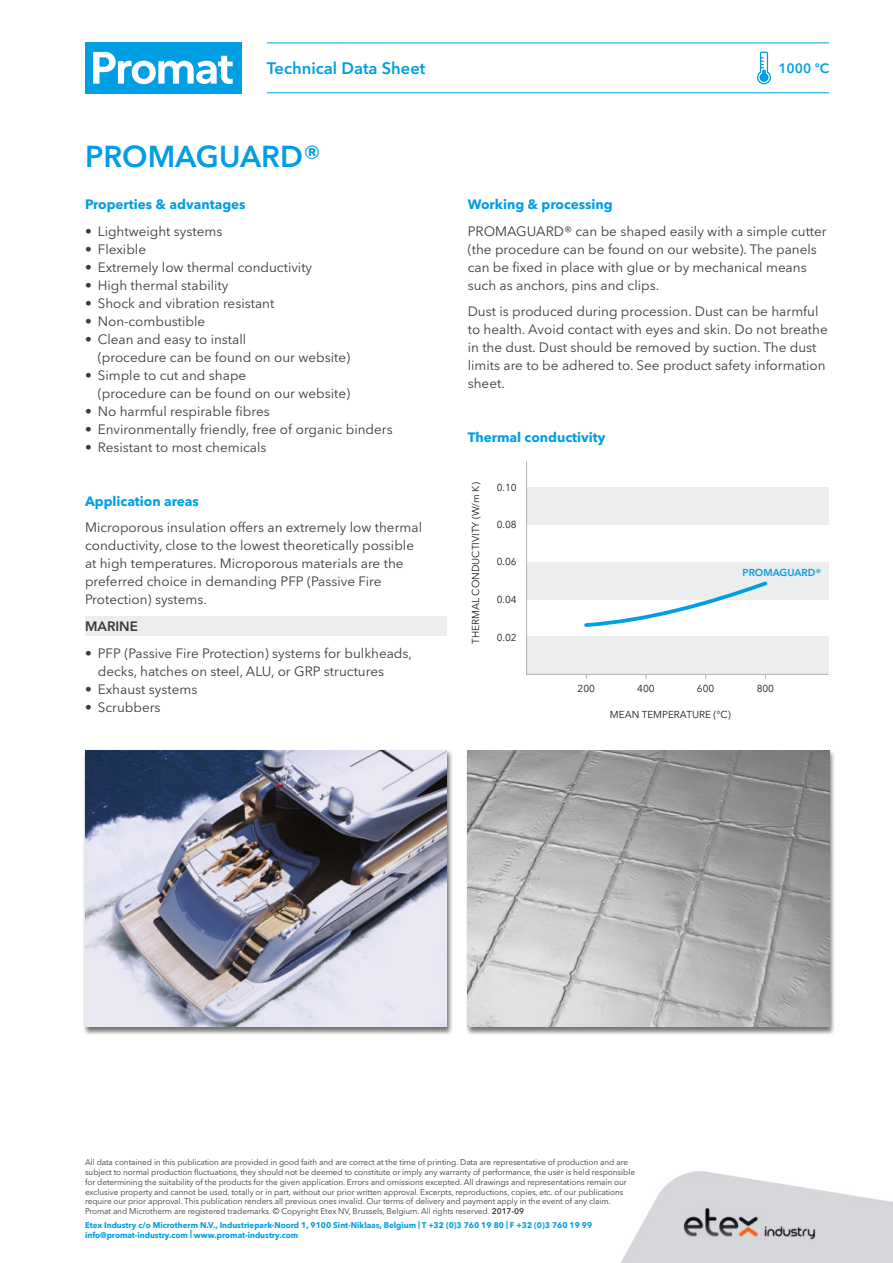
<style>
.page{position:relative;width:893px;height:1263px;background:#fff}
.page>*{position:absolute;margin:0;border:0;box-sizing:border-box;transform-origin:0 0}
.t1{font:600 30px "Avenir Next W1 G";color:#009ee3}
.t2{font:600 16.5px "Avenir Next W1 G";color:#009ee3}
.TEXT{font:13.5px/18px "Avenir Next W1 G";color:#3b3b3a}
.t3{font:700 13.5px "Avenir Next W1 G";color:#009ee3}
.t4{font:600 13.5px "Avenir Next W1 G";color:#3b3b3a}
.t5{font:600 13.5px "Avenir Next W1 G";color:#009ee3}
.t6{font:10.05px "Avenir Next W1 G";color:#1a1a18}
.t7{font:600 10.05px "Avenir Next W1 G";color:#009ee3}
.INFO_BACK{font:8.25px/9.8px "Avenir Next W1 G";letter-spacing:-.01em;color:#3b3b3a}
.t8{font:700 8.25px/9.8px "Avenir Next W1 G";color:#009ee3}
.s1{font-weight:600}
</style>
<div class="page">
<div style="left:85px;top:616px;width:361px;height:19px;background:#eceded"></div>
<svg style="left:526px;top:460px;width:303px;height:215px"></svg>
<svg style="left:582px;top:579px;width:188px;height:50px"></svg>
<svg style="left:757px;top:52px;width:14px;height:32px"></svg>
<div style="left:82px;top:749px;width:371px;height:286px;background:#1a1a18;opacity:.6"></div>
<img style="left:85px;top:750px;width:361px;height:277px">
<div style="left:465px;top:750px;width:370px;height:285px;background:#1a1a18;opacity:.6"></div>
<img style="left:468px;top:750px;width:361px;height:277px">
<hr style="left:267px;top:43px;width:562px;height:1px;background:#009ee3">
<hr style="left:267px;top:92px;width:562px;height:1px;background:#009ee3">
<div style="left:85px;top:43px;width:156px;height:51px;background:#009ee3"></div>
<svg style="left:93px;top:52px;width:140px;height:32px"></svg>
<img style="left:620px;top:1172px;width:273px;height:91px">
<p class="t2" style="left:267px;top:59px;width:160px">Technical Data Sheet</p>
<p class="t1" style="left:85px;top:139px;width:238px">PROMAGUARD®</p>
<p class="t3" style="left:85px;top:196px;width:162px">Properties &amp; advantages</p>
<p class="TEXT" style="left:85px;top:222px;width:139px">• Lightweight systems</p>
<p class="TEXT" style="left:85px;top:240px;width:63px">• Flexible</p>
<p class="TEXT" style="left:85px;top:258px;width:229px">• Extremely low thermal conductivity</p>
<p class="TEXT" style="left:85px;top:276px;width:145px">• High thermal stability</p>
<p class="TEXT" style="left:85px;top:294px;width:191px">• Shock and vibration resistant</p>
<p class="TEXT" style="left:85px;top:312px;width:122px">• Non-combustible</p>
<p class="TEXT" style="left:98px;top:330px;width:254px;text-indent:-13px">• Clean and easy to install<br>(procedure can be found on our website)</p>
<p class="TEXT" style="left:98px;top:366px;width:254px;text-indent:-13px">• Simple to cut and shape<br>(procedure can be found on our website)</p>
<p class="TEXT" style="left:85px;top:402px;width:186px">• No harmful respirable fibres</p>
<p class="TEXT" style="left:85px;top:420px;width:309px">• Environmentally friendly, free of organic binders</p>
<p class="TEXT" style="left:85px;top:438px;width:183px">• Resistant to most chemicals</p>
<p class="t3" style="left:85px;top:493px;width:115px">Application areas</p>
<p class="TEXT" style="left:85px;top:519px;width:339px">Microporous insulation offers an extremely low thermal</p>
<p class="TEXT" style="left:85px;top:537px;width:330px">conductivity, close to the lowest theoretically possible at high temperatures. Microporous materials are the preferred choice in demanding PFP (Passive Fire Protection) systems.</p>
<p class="t4" style="left:85px;top:618px;width:55px">MARINE</p>
<p class="TEXT" style="left:98px;top:644px;width:316px;text-indent:-13px">• PFP (Passive Fire Protection) systems for bulkheads, decks, hatches on steel, ALU, or GRP structures</p>
<p class="TEXT" style="left:85px;top:680px;width:114px">• Exhaust systems</p>
<p class="TEXT" style="left:85px;top:698px;width:77px">• Scrubbers</p>
<p class="t5" style="left:778px;top:60px;width:52px">1000 ºC</p>
<p class="t3" style="left:468px;top:196px;width:147px">Working &amp; processing</p>
<p class="TEXT" style="left:468px;top:222px;width:361px">PROMAGUARD® can be shaped easily with a simple cutter</p>
<p class="TEXT" style="left:468px;top:240px;width:351px">(the procedure can be found on our website). The panels can be fixed in place with glue or by mechanical means such as anchors, pins and clips.</p>
<p class="TEXT" style="left:468px;top:303px;width:362px">Dust is produced during procession. Dust can be harmful to health. Avoid contact with eyes and skin. Do not breathe in the dust. Dust should be removed by suction. The dust limits are to be adhered to. See product safety information sheet.</p>
<p class="t3" style="left:468px;top:429px;width:139px">Thermal conductivity</p>
<p class="t6" style="left:469px;top:644px;width:163px;rotate:-90deg">THERMAL CONDUCTIVITY (W/m K)</p>
<p class="t6" style="left:497px;top:482px;width:22px">0.10</p>
<p class="t6" style="left:497px;top:518px;width:22px">0.08</p>
<p class="t6" style="left:497px;top:556px;width:22px">0.06</p>
<p class="t6" style="left:497px;top:593px;width:22px">0.04</p>
<p class="t6" style="left:497px;top:631px;width:22px">0.02</p>
<p class="t7" style="left:742px;top:567px;width:80px">PROMAGUARD®</p>
<p class="t6" style="left:578px;top:683px;width:19px">200</p>
<p class="t6" style="left:637px;top:683px;width:19px">400</p>
<p class="t6" style="left:697px;top:683px;width:19px">600</p>
<p class="t6" style="left:757px;top:683px;width:19px">800</p>
<p class="t6" style="left:610px;top:708px;width:122px">MEAN TEMPERATURE (°C)</p>
<p class="INFO_BACK" style="left:85px;top:1158px;width:551px">All data contained in this publication are provided in good faith and are correct at the time of printing. Data are representative of production and are subject to normal production fluctuations, they should not be deemed to constitute or imply any warranty of performance, the user is held responsible for determining the suitability of the products for the given application. Errors and omissions excepted. All drawings and representations remain our exclusive property and cannot be used, totally or in part, without our prior written approval. Excerpts, reproductions, copies, etc. of our publications require our prior approval. This publication renders all previous ones invalid. Our terms of delivery and payment apply in the event of any claim.<br>Promat and Microtherm are registered trademarks. © Copyright Etex NV, Brussels, Belgium. All rights reserved. <span class="s1">2017-09</span></p>
<p class="t8" style="left:85px;top:1220px;width:509px">Etex Industry c/o Microtherm N.V., Industriepark-Noord 1, 9100 Sint-Niklaas, Belgium | T +32 (0)3 760 19 80 | F +32 (0)3 760 19 99 info@promat-industry.com | www.promat-industry.com</p>
</div>
